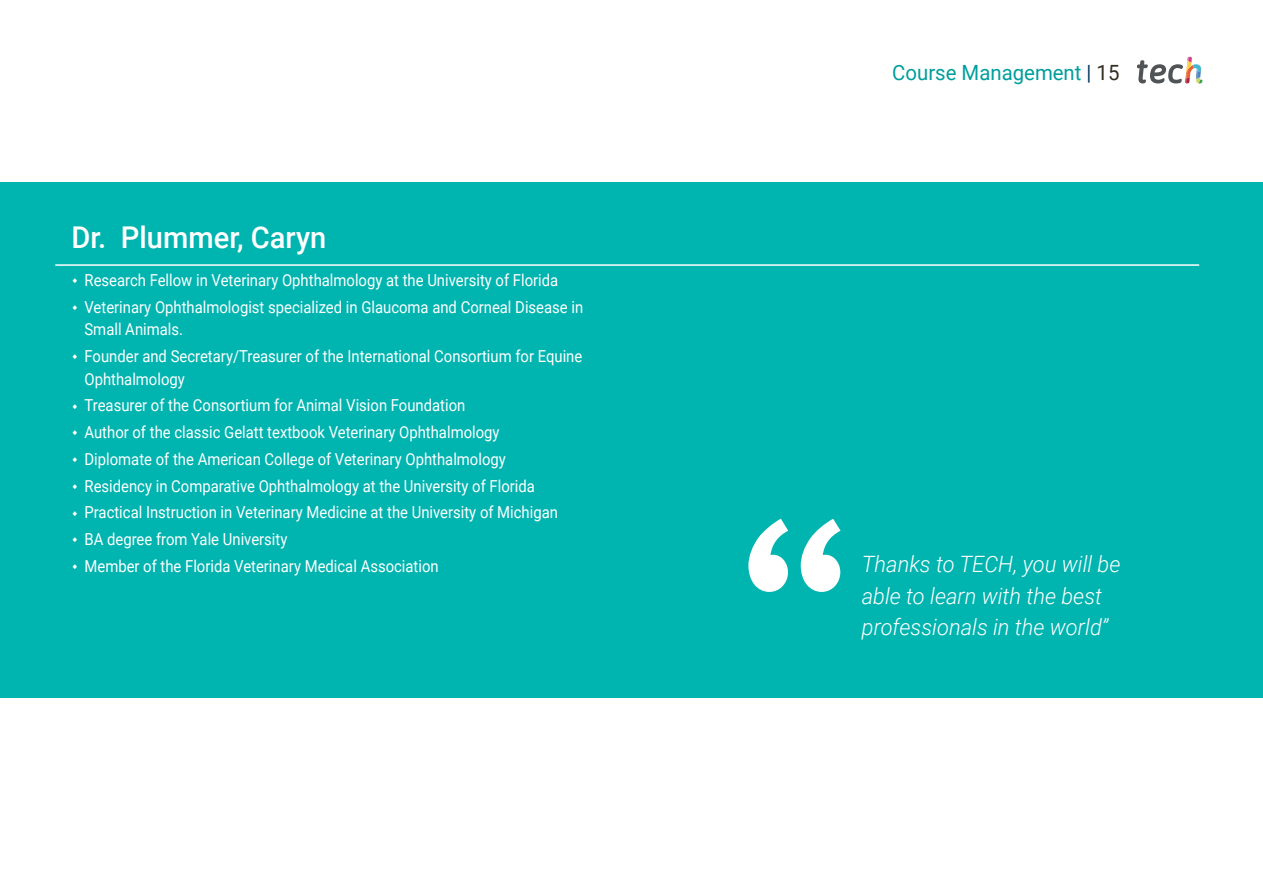
<style>
.page{position:relative;width:1263px;height:893px;background:#fff}
.page>*{position:absolute;margin:0;border:0;box-sizing:border-box;transform-origin:0 0}
.t1{font:500 30px "Roboto";color:#fff}
.t2{font:italic 300 22.5px/31.5px "Roboto";color:#fff}
.t3{font:21px "Roboto";color:#009e9d}
.t4{font:16.5px/26.7px "Roboto";color:#fff;scale:.9 1}
.s1{color:#00355e}
.s2{color:#312e20}
</style>
<div class="page">
<div style="left:0;top:182px;width:1263px;height:516px;background:#00b4b0"></div>
<svg style="left:1137px;top:57px;width:65px;height:27px"></svg>
<hr style="left:55px;top:264px;width:1144px;height:2px;background:#fff">
<svg style="left:748px;top:519px;width:92px;height:73px"></svg>
<h1 class="t1" style="left:71px;top:216px;width:256px">Dr. Plummer, Caryn</h1>
<p class="t4" style="left:85px;top:266px;width:556px">Research Fellow in Veterinary Ophthalmology at the University of Florida<br>Veterinary Ophthalmologist specialized in Glaucoma and Corneal Disease in</p>
<p class="t4" style="left:85px;top:316px;width:555px">Small Animals.<br>Founder and Secretary/Treasurer of the International Consortium for Equine</p>
<p class="t4" style="left:85px;top:365px;width:528px">Ophthalmology<br>Treasurer of the Consortium for Animal Vision Foundation<br>Author of the classic Gelatt textbook Veterinary Ophthalmology Diplomate of the American College of Veterinary Ophthalmology Residency in Comparative Ophthalmology at the University of Florida Practical Instruction in Veterinary Medicine at the University of Michigan BA degree from Yale University<br>Member of the Florida Veterinary Medical Association</p>
<p class="t3" style="left:892px;top:57px;width:229px">Course Management <span class="s1">|</span> <span class="s2">15</span></p>
<h2 class="t2" style="left:862px;top:548px;width:260px">Thanks to TECH, you will be able to learn with the best professionals in the world”</h2>
</div>
